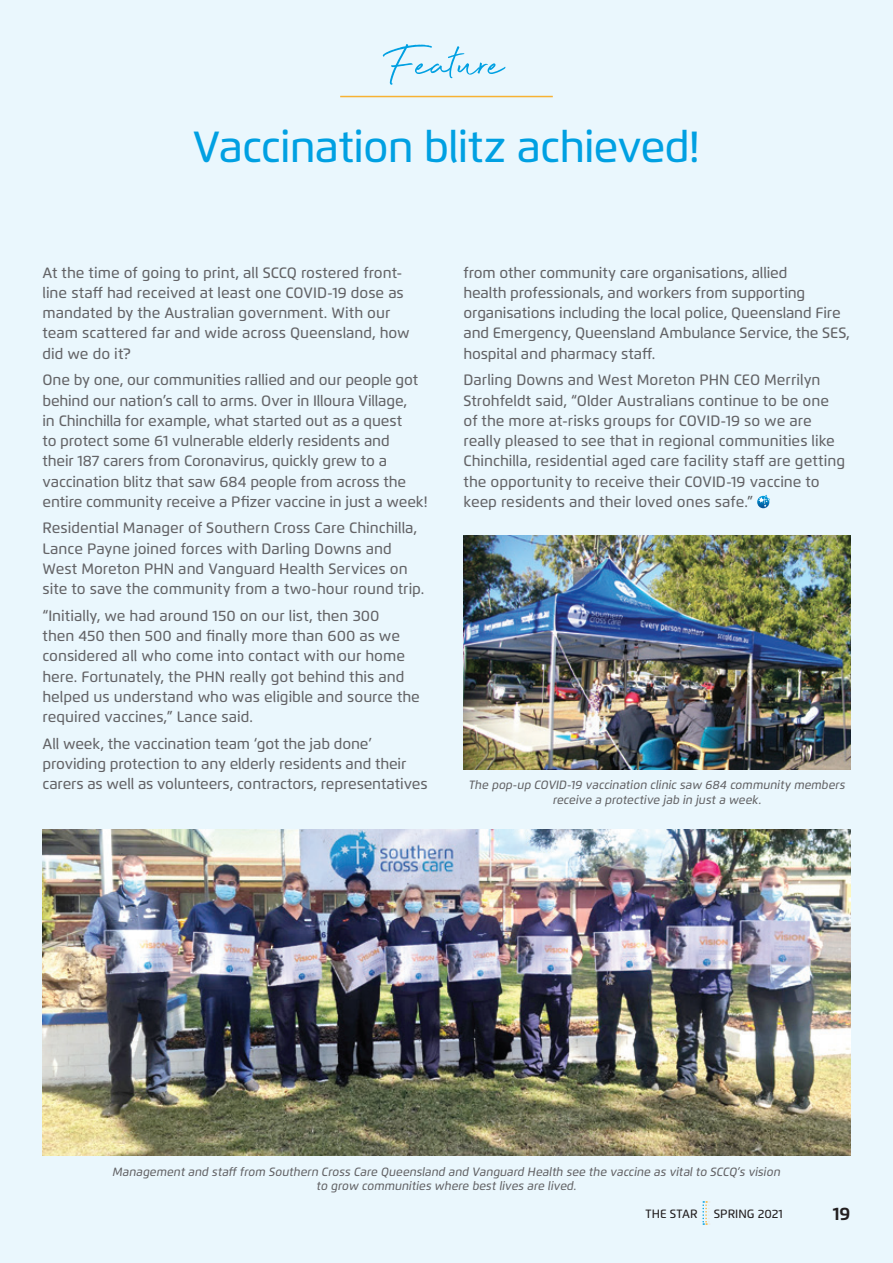
<style>
.page{position:relative;width:893px;height:1263px;background:#eaf7fd}
.page>*{position:absolute;margin:0;border:0;box-sizing:border-box;transform-origin:0 0}
.t1{font:54px "Beyond Infinity";color:#00a0e2}
.t2{font:500 43.5px "Flexo";letter-spacing:-.02em;color:#00a0e2}
.t3{font:700 18px "Flexo";color:#231f20}
.t4{font:500 15px/20.2px "Flexo";color:#636366}
.t5{font:italic 500 12px/14.4px "Flexo";color:#636366;text-align:center}
.t6{font:500 12px "Flexo";color:#231f20}
</style>
<div class="page">
<hr style="left:340px;top:96px;width:213px;height:1px;background:#f7b234">
<img style="left:43px;top:829px;width:807px;height:327px">
<img style="left:463px;top:536px;width:387px;height:233px">
<svg style="left:757px;top:494px;width:13px;height:14px"></svg>
<svg style="left:702px;top:1201px;width:8px;height:24px"></svg>
<h1 class="t1" style="left:389px;top:32px;width:116px">Feature</h1>
<h2 class="t2" style="left:193px;top:120px;width:509px">Vaccination blitz achieved!</h2>
<p class="t4" style="left:43px;top:262px;width:369px">At the time of going to print, all SCCQ rostered front&shy;line staff had received at least one COVID-19 dose as mandated by the Australian government. With our team scattered far and wide across Queensland, how did we do it?</p>
<p class="t4" style="left:43px;top:370px;width:387px">One by one, our communities rallied and our people got behind our nation’s call to arms. Over in Illoura Village,<br>in Chinchilla for example, what started out as a quest<br>to protect some 61 vulnerable elderly residents and<br>their 187 carers from Coronavirus, quickly grew to a vaccination blitz that saw 684 people from across the entire community receive a Pfizer vaccine in just a week!</p>
<p class="t4" style="left:43px;top:518px;width:383px">Residential Manager of Southern Cross Care Chinchilla, Lance Payne joined forces with Darling Downs and West Moreton PHN and Vanguard Health Services on site to save the community from a two-hour round trip.</p>
<p class="t4" style="left:43px;top:605px;width:379px">“Initially, we had around 150 on our list, then 300<br>then 450 then 500 and finally more than 600 as we considered all who come into contact with our home here. Fortunately, the PHN really got behind this and helped us understand who was eligible and source the required vaccines,” Lance said.</p>
<p class="t4" style="left:43px;top:733px;width:387px">All week, the vaccination team ‘got the jab done’ providing protection to any elderly residents and their carers as well as volunteers, contractors, representatives</p>
<p class="t4" style="left:463px;top:262px;width:388px">from other community care organisations, allied<br>health professionals, and workers from supporting organisations including the local police, Queensland Fire and Emergency, Queensland Ambulance Service, the SES, hospital and pharmacy staff.</p>
<p class="t4" style="left:463px;top:370px;width:383px">Darling Downs and West Moreton PHN CEO Merrilyn Strohfeldt said, “Older Australians continue to be one of the more at-risks groups for COVID-19 so we are really pleased to see that in regional communities like Chinchilla, residential aged care facility staff are getting the opportunity to receive their COVID-19 vaccine to keep residents and their loved ones safe.”</p>
<p class="t5" style="left:469px;top:778px;width:378px">The pop-up COVID-19 vaccination clinic saw 684 community members receive a protective jab in just a week.</p>
<p class="t5" style="left:113px;top:1164px;width:669px">Management and staff from Southern Cross Care Queensland and Vanguard Health see the vaccine as vital to SCCQ’s vision to grow communities where best lives are lived.</p>
<p class="t6" style="left:646px;top:1206px;width:54px">THE STAR</p>
<p class="t6" style="left:714px;top:1206px;width:71px">SPRING 2021</p>
<p class="t3" style="left:833px;top:1203px;width:19px">19</p>
</div>
